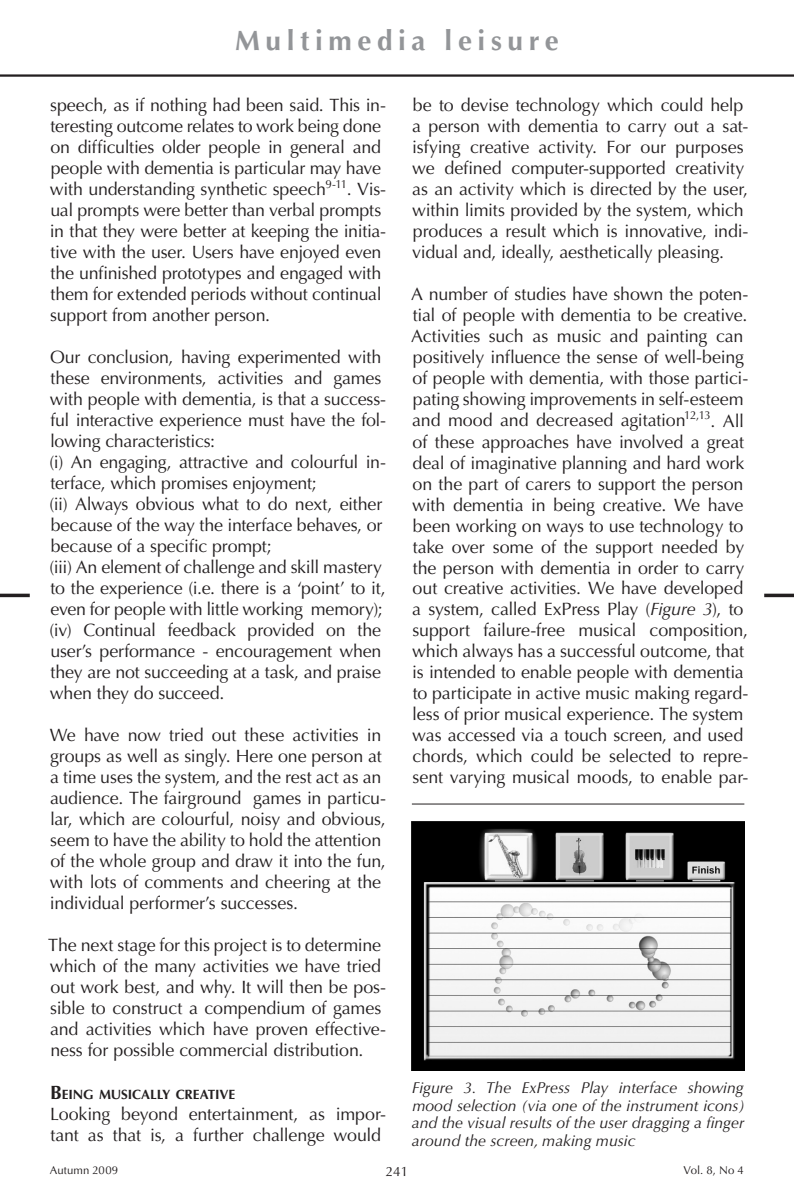
<style>
.page{position:relative;width:794px;height:1192px;background:#fff}
.page>*{position:absolute;margin:0;border:0;box-sizing:border-box;transform-origin:0 0}
.t1{font:700 28px "Optima LT Std";letter-spacing:.2em;color:#939598}
.t2{font:17.85px/21px "Optima LT Std";letter-spacing:-.01em;color:#231f20}
.t3{font:italic 15.75px/17.5px "Optima LT Std";color:#231f20;text-align:justify}
.t4{font:700 13.47px "Optima LT Std";letter-spacing:-.01em;color:#231f20}
.t5{font:13.47px "Optima LT Std";color:#231f20}
.t6{font:11.38px "Optima LT Std";letter-spacing:.005em;color:#231f20}
.s1{font-size:19.25px}
.s2{font-style:italic}
</style>
<div class="page">
<hr style="left:0;top:74px;width:794px;height:3px;background:#231f20">
<hr style="left:764px;top:594px;width:30px;height:3px;background:#231f20">
<hr style="left:0;top:594px;width:30px;height:3px;background:#231f20">
<img style="left:412px;top:821px;width:332px;height:249px">
<hr style="left:412px;top:804px;width:332px;height:1px;background:#231f20">
<h1 class="t1" style="left:235px;top:25px;width:325px">Multimedia leisure</h1>
<p class="t2" style="left:50px;top:95px;width:338px">speech, as if nothing had been said. This in&shy;teresting outcome relates to work being done on difficulties older people in general and people with dementia is particular may have with understanding synthetic speech<sup>9-11</sup>. Vis&shy;ual prompts were better than verbal prompts in that they were better at keeping the initia&shy;tive with the user. Users have enjoyed even the unfinished prototypes and engaged with them for extended periods without continual support from another person.</p>
<p class="t2" style="left:49px;top:347px;width:338px">Our conclusion, having experimented with these environments, activities and games with people with dementia, is that a success&shy;ful interactive experience must have the fol&shy;lowing characteristics:<br>(i) An engaging, attractive and colourful in&shy;terface, which promises enjoyment;<br>(ii) Always obvious what to do next, either because of the way the interface behaves, or because of a specific prompt;<br>(iii) An element of challenge and skill mastery to the experience (i.e. there is a ‘point’ to it, even for people with little working memory); (iv) Continual feedback provided on the user’s performance - encouragement when they are not succeeding at a task, and praise when they do succeed.</p>
<p class="t2" style="left:50px;top:725px;width:338px">We have now tried out these activities in groups as well as singly. Here one person at a time uses the system, and the rest act as an audience. The fairground games in particu&shy;lar, which are colourful, noisy and obvious, seem to have the ability to hold the attention of the whole group and draw it into the fun, with lots of comments and cheering at the individual performer’s successes.</p>
<p class="t2" style="left:48px;top:935px;width:339px">The next stage for this project is to determine which of the many activities we have tried out work best, and why. It will then be pos&shy;sible to construct a compendium of games and activities which have proven effective&shy;ness for possible commercial distribution.</p>
<p class="t4" style="left:50px;top:1086px;width:186px"><span class="s1">B</span> EING MUSICALLY CREATIVE</p>
<p class="t2" style="left:50px;top:1103px;width:337px">Looking beyond entertainment, as impor&shy;tant as that is, a further challenge would</p>
<p class="t2" style="left:412px;top:95px;width:338px">be to devise technology which could help a person with dementia to carry out a sat&shy;isfying creative activity. For our purposes we defined computer-supported creativity as an activity which is directed by the user, within limits provided by the system, which produces a result which is innovative, indi&shy;vidual and, ideally, aesthetically pleasing.</p>
<p class="t2" style="left:411px;top:284px;width:339px">A number of studies have shown the poten&shy;tial of people with dementia to be creative.<br>Activities such as music and painting can positively influence the sense of well-being of people with dementia, with those partici&shy;pating showing improvements in self-esteem and mood and decreased agitation<sup>12,13</sup>. All of these approaches have involved a great deal of imaginative planning and hard work on the part of carers to support the person with dementia in being creative. We have been working on ways to use technology to take over some of the support needed by the person with dementia in order to carry out creative activities. We have developed a system, called ExPress Play (<span class="s2">Figure 3</span>), to support failure-free musical composition, which always has a successful outcome, that is intended to enable people with dementia to participate in active music making regard&shy;less of prior musical experience. The system was accessed via a touch screen, and used chords, which could be selected to repre&shy;sent varying musical moods, to enable par-</p>
<p class="t3" style="left:412px;top:1079px;width:334px">Figure 3. The ExPress Play interface showing mood selection (via one of the instrument icons) and the visual results of the user dragging a finger around the screen, making music</p>
<p class="t6" style="left:50px;top:1164px;width:70px">Autumn 2009</p>
<p class="t5" style="left:386px;top:1163px;width:24px">241</p>
<p class="t6" style="left:683px;top:1164px;width:62px">Vol. 8, No 4</p>
</div>
